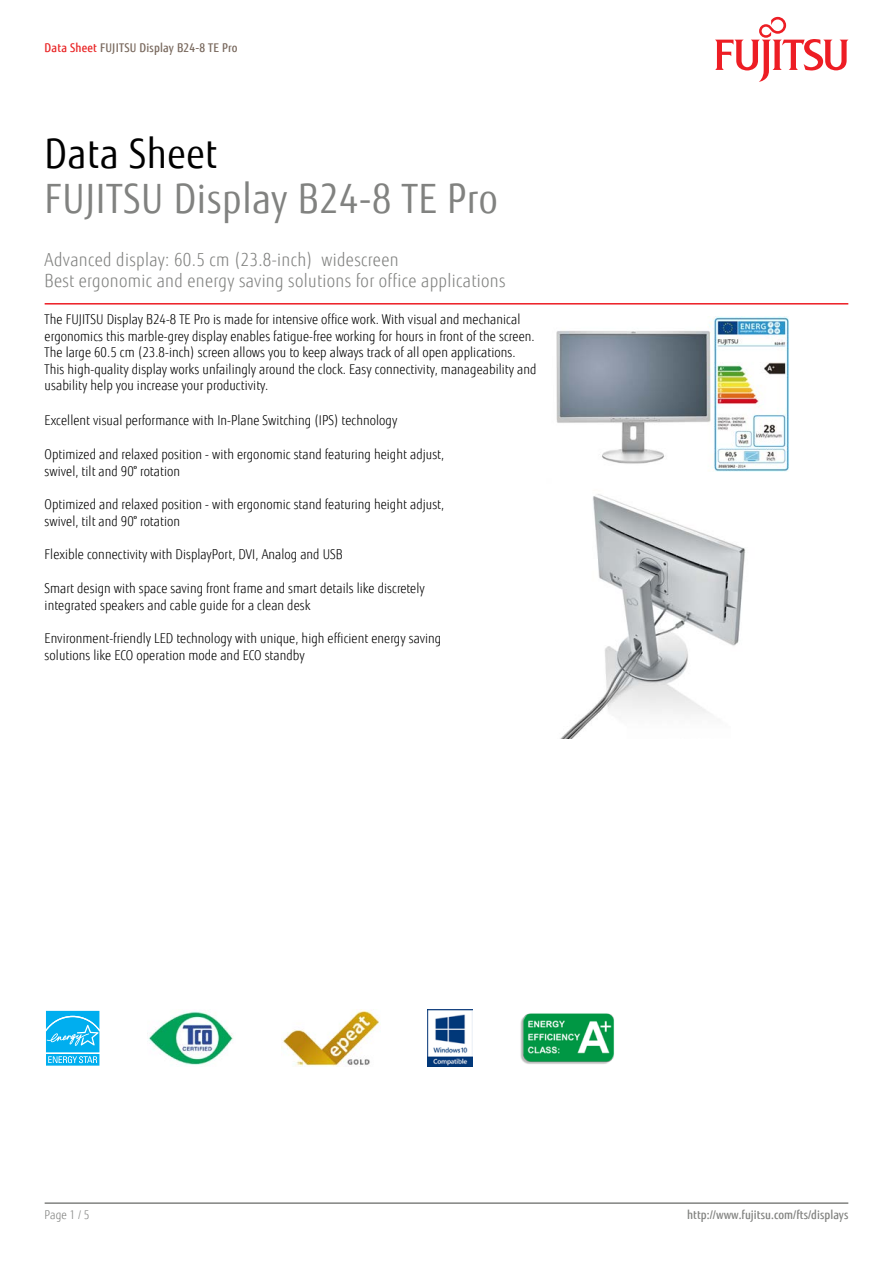
<style>
.page{position:relative;width:893px;height:1263px;background:#fff}
.page>*{position:absolute;margin:0;border:0;box-sizing:border-box;transform-origin:0 0}
.t1{font:40.5px "Fujitsu Sans";letter-spacing:.02em;color:#818280;scale:.9 1}
.t2{font:40.5px "Fujitsu Sans";letter-spacing:.02em;color:#000;scale:.9 1}
.t3{font:300 18px/21px "Fujitsu Sans";letter-spacing:.02em;color:#818280;scale:.9 1}
.t4{font:300 13.5px/16.5px "Fujitsu Sans";letter-spacing:.005em;color:#000;scale:.9 1}
.t5{font:500 12px "Fujitsu Sans";letter-spacing:.005em;color:#818280;scale:.9 1}
.t6{font:500 12px "Fujitsu Sans";letter-spacing:.02em;color:#79695e;scale:.9 1}
.t7{font:300 12px "Fujitsu Sans";color:#818280;scale:.9 1}
.s1{color:#e92425}
</style>
<div class="page">
<hr style="left:45px;top:1202px;width:803px;height:2px;background:#818280">
<hr style="left:45px;top:303px;width:803px;height:2px;background:#ed1d24">
<svg style="left:715px;top:17px;width:133px;height:65px"></svg>
<img style="left:556px;top:316px;width:233px;height:156px">
<img style="left:560px;top:494px;width:185px;height:245px">
<div style="left:45px;top:1009px;width:56px;height:45px;background:#def4fc"></div>
<svg style="left:45px;top:1011px;width:56px;height:55px;background:#37bff2"></svg>
<img style="left:147px;top:1011px;width:86px;height:54px">
<img style="left:281px;top:1009px;width:100px;height:58px">
<img style="left:427px;top:1009px;width:46px;height:58px">
<img style="left:520px;top:1013px;width:95px;height:51px">
<p class="t6" style="left:45px;top:40px;width:216px"><span class="s1">Data Sheet</span> FUJITSU Display B24-8 TE Pro</p>
<h1 class="t2" style="left:45px;top:130px;width:193px">Data Sheet</h1>
<h1 class="t1" style="left:45px;top:175px;width:505px">FUJITSU Display B24-8 TE Pro</h1>
<h2 class="t3" style="left:45px;top:249px;width:514px">Advanced display: 60.5 cm (23.8-inch) widescreen<br>Best ergonomic and energy saving solutions for office applications</h2>
<p class="t4" style="left:45px;top:311px;width:548px">The FUJITSU Display B24-8 TE Pro is made for intensive office work. With visual and mechanical ergonomics this marble-grey display enables fatigue-free working for hours in front of the screen.<br>The large 60.5 cm (23.8-inch) screen allows you to keep always track of all open applications.<br>This high-quality display works unfailingly around the clock. Easy connectivity, manageability and usability help you increase your productivity.</p>
<p class="t4" style="left:45px;top:413px;width:393px">Excellent visual performance with In-Plane Switching (IPS) technology</p>
<p class="t4" style="left:45px;top:446px;width:445px">Optimized and relaxed position - with ergonomic stand featuring height adjust, swivel, tilt and 90° rotation</p>
<p class="t4" style="left:45px;top:496px;width:445px">Optimized and relaxed position - with ergonomic stand featuring height adjust, swivel, tilt and 90° rotation</p>
<p class="t4" style="left:45px;top:547px;width:333px">Flexible connectivity with DisplayPort, DVI, Analog and USB</p>
<p class="t4" style="left:45px;top:580px;width:424px">Smart design with space saving front frame and smart details like discretely integrated speakers and cable guide for a clean desk</p>
<p class="t4" style="left:45px;top:630px;width:442px">Environment-friendly LED technology with unique, high efficient energy saving solutions like ECO operation mode and ECO standby</p>
<p class="t7" style="left:45px;top:1208px;width:51px">Page 1 / 5</p>
<p class="t5" style="left:687px;top:1208px;width:181px">http://www.fujitsu.com/fts/displays</p>
</div>
